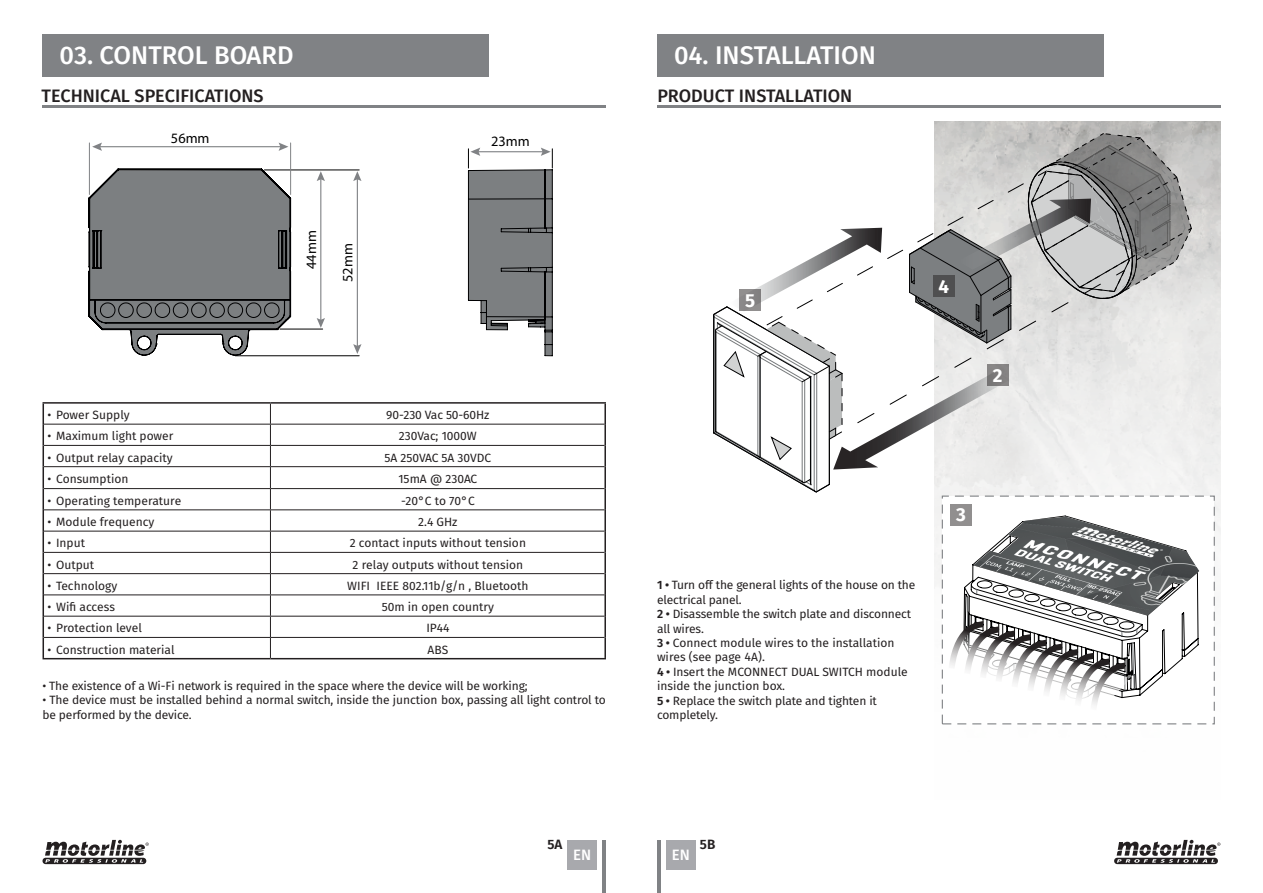
<style>
.page{position:relative;width:1263px;height:893px;background:#fff}
.page>*{position:absolute;margin:0;border:0;box-sizing:border-box;transform-origin:0 0}
.t1{font:500 25.5px "Fira Sans";color:#fff}
.t2{font:700 18.75px "Fira Sans";color:#fff}
.t3{font:500 18px "Fira Sans";color:#231f20}
.t4{font:500 15px "Fira Sans";color:#fff}
.t5{font:14.4px "Myriad Pro";color:#000001}
.t6{font:600 13.5px "Fira Sans";color:#231f20}
.t7{font:12px/14.4px "Fira Sans";letter-spacing:-.01em;color:#231f20}
.s1{font-weight:600}
</style>
<div class="page">
<div style="left:657px;top:34px;width:446px;height:43px;background:#808285"></div>
<div style="left:43px;top:34px;width:446px;height:43px;background:#808285"></div>
<hr style="left:43px;top:105px;width:563px;height:3px;background:#808285">
<hr style="left:657px;top:105px;width:563px;height:3px;background:#808285">
<div style="left:666px;top:840px;width:30px;height:29px;background:#a8a9ad"></div>
<div style="left:567px;top:840px;width:30px;height:29px;background:#a8a9ad"></div>
<hr style="left:603px;top:840px;width:3px;height:53px;background:#808285">
<hr style="left:657px;top:840px;width:3px;height:53px;background:#808285">
<svg style="left:713px;top:280px;width:58px;height:187px"></svg>
<div style="left:740px;top:290px;width:21px;height:21px;background:#888686"></div>
<img style="left:771px;top:121px;width:449px;height:604px">
<svg style="left:1114px;top:840px;width:106px;height:24px"></svg>
<svg style="left:43px;top:840px;width:106px;height:24px"></svg>
<hr style="left:44px;top:424px;width:226px;height:1px;background:#231f20">
<hr style="left:270px;top:424px;width:334px;height:1px;background:#231f20">
<hr style="left:44px;top:445px;width:226px;height:1px;background:#231f20">
<hr style="left:270px;top:445px;width:334px;height:1px;background:#231f20">
<hr style="left:44px;top:466px;width:226px;height:1px;background:#231f20">
<hr style="left:270px;top:466px;width:334px;height:1px;background:#231f20">
<hr style="left:44px;top:488px;width:226px;height:1px;background:#231f20">
<hr style="left:270px;top:488px;width:334px;height:1px;background:#231f20">
<hr style="left:44px;top:509px;width:226px;height:1px;background:#231f20">
<hr style="left:270px;top:509px;width:334px;height:1px;background:#231f20">
<hr style="left:44px;top:531px;width:226px;height:1px;background:#231f20">
<hr style="left:270px;top:531px;width:334px;height:1px;background:#231f20">
<hr style="left:44px;top:552px;width:226px;height:1px;background:#231f20">
<hr style="left:270px;top:552px;width:334px;height:1px;background:#231f20">
<hr style="left:44px;top:573px;width:226px;height:1px;background:#231f20">
<hr style="left:270px;top:573px;width:334px;height:1px;background:#231f20">
<hr style="left:44px;top:594px;width:226px;height:1px;background:#231f20">
<hr style="left:270px;top:594px;width:334px;height:1px;background:#231f20">
<hr style="left:44px;top:616px;width:226px;height:1px;background:#231f20">
<hr style="left:270px;top:616px;width:334px;height:1px;background:#231f20">
<hr style="left:44px;top:637px;width:226px;height:1px;background:#231f20">
<hr style="left:270px;top:637px;width:334px;height:1px;background:#231f20">
<svg style="left:270px;top:404px;width:1px;height:254px"></svg>
<hr style="left:43px;top:402px;width:227px;height:2px;background:#231f20">
<hr style="left:270px;top:402px;width:336px;height:2px;background:#231f20">
<hr style="left:604px;top:404px;width:2px;height:20px;background:#231f20">
<hr style="left:604px;top:424px;width:2px;height:21px;background:#231f20">
<hr style="left:604px;top:445px;width:2px;height:22px;background:#231f20">
<hr style="left:604px;top:467px;width:2px;height:22px;background:#231f20">
<hr style="left:604px;top:489px;width:2px;height:21px;background:#231f20">
<hr style="left:604px;top:510px;width:2px;height:21px;background:#231f20">
<hr style="left:604px;top:531px;width:2px;height:21px;background:#231f20">
<hr style="left:604px;top:552px;width:2px;height:22px;background:#231f20">
<hr style="left:604px;top:574px;width:2px;height:21px;background:#231f20">
<hr style="left:604px;top:595px;width:2px;height:21px;background:#231f20">
<hr style="left:604px;top:616px;width:2px;height:21px;background:#231f20">
<svg style="left:43px;top:404px;width:1px;height:254px"></svg>
<hr style="left:604px;top:637px;width:2px;height:21px;background:#231f20">
<hr style="left:43px;top:658px;width:227px;height:1px;background:#231f20">
<hr style="left:270px;top:658px;width:336px;height:1px;background:#231f20">
<svg style="left:88px;top:142px;width:465px;height:215px"></svg>
<svg style="left:88px;top:169px;width:203px;height:187px;background:#818485"></svg>
<svg style="left:468px;top:148px;width:85px;height:208px"></svg>
<hr style="left:280px;top:329px;width:43px;height:1px;background:#000001">
<hr style="left:235px;top:355px;width:124px;height:1px;background:#000001">
<hr style="left:264px;top:170px;width:95px;height:1px;background:#000001">
<hr style="left:89px;top:143px;width:1px;height:51px;background:#808285">
<hr style="left:290px;top:143px;width:1px;height:51px;background:#808285">
<hr style="left:99px;top:146px;width:183px;height:1px;background:#808285">
<svg style="left:92px;top:143px;width:10px;height:8px"></svg>
<svg style="left:279px;top:143px;width:9px;height:8px"></svg>
<hr style="left:320px;top:178px;width:1px;height:143px;background:#808285">
<svg style="left:317px;top:171px;width:8px;height:10px"></svg>
<svg style="left:317px;top:318px;width:8px;height:10px"></svg>
<hr style="left:357px;top:178px;width:1px;height:169px;background:#808285">
<svg style="left:353px;top:171px;width:8px;height:10px"></svg>
<svg style="left:353px;top:344px;width:8px;height:10px"></svg>
<h1 class="t1" style="left:60px;top:35px;width:236px">03. CONTROL BOARD</h1>
<h3 class="t3" style="left:41px;top:81px;width:224px">TECHNICAL SPECIFICATIONS</h3>
<p class="t5" style="left:171px;top:129px;width:40px">56mm</p>
<p class="t5" style="left:491px;top:132px;width:40px">23mm</p>
<p class="t5" style="left:302px;top:269px;width:40px;rotate:-90deg">44mm</p>
<p class="t5" style="left:339px;top:282px;width:40px;rotate:-90deg">52mm</p>
<p class="t7" style="left:48px;top:407px;width:84px">• Power Supply</p>
<p class="t7" style="left:386px;top:407px;width:105px">90-230 Vac 50-60Hz</p>
<p class="t7" style="left:48px;top:429px;width:127px">• Maximum light power</p>
<p class="t7" style="left:399px;top:429px;width:79px">230Vac; 1000W</p>
<p class="t7" style="left:48px;top:450px;width:127px">• Output relay capacity</p>
<p class="t7" style="left:384px;top:450px;width:108px">5A 250VAC 5A 30VDC</p>
<p class="t7" style="left:48px;top:471px;width:82px">• Consumption</p>
<p class="t7" style="left:398px;top:471px;width:80px">15mA @ 230AC</p>
<p class="t7" style="left:48px;top:493px;width:135px">• Operating temperature</p>
<p class="t7" style="left:401px;top:493px;width:75px">-20°C to 70°C</p>
<p class="t7" style="left:48px;top:514px;width:108px">• Module frequency</p>
<p class="t7" style="left:418px;top:514px;width:41px">2.4 GHz</p>
<p class="t7" style="left:48px;top:536px;width:39px">• Input</p>
<p class="t7" style="left:350px;top:536px;width:178px">2 contact inputs without tension</p>
<p class="t7" style="left:48px;top:557px;width:48px">• Output</p>
<p class="t7" style="left:353px;top:557px;width:172px">2 relay outputs without tension</p>
<p class="t7" style="left:48px;top:578px;width:71px">• Technology</p>
<p class="t7" style="left:347px;top:578px;width:183px">WIFI IEEE 802.11b/g/n , Bluetooth</p>
<p class="t7" style="left:48px;top:599px;width:69px">• Wifi access</p>
<p class="t7" style="left:382px;top:599px;width:114px">50m in open country</p>
<p class="t7" style="left:48px;top:621px;width:96px">• Protection level</p>
<p class="t7" style="left:426px;top:621px;width:25px">IP44</p>
<p class="t7" style="left:48px;top:642px;width:129px">• Construction material</p>
<p class="t7" style="left:428px;top:642px;width:22px">ABS</p>
<p class="t7" style="left:43px;top:678px;width:487px">• The existence of a Wi-Fi network is required in the space where the device will be working;</p>
<p class="t7" style="left:43px;top:692px;width:565px">• The device must be installed behind a normal switch, inside the junction box, passing all light control to be performed by the device.</p>
<h1 class="t1" style="left:674px;top:35px;width:203px">04. INSTALLATION</h1>
<h3 class="t3" style="left:657px;top:81px;width:197px">PRODUCT INSTALLATION</h3>
<h2 class="t2" style="left:745px;top:284px;width:12px">5</h2>
<h2 class="t2" style="left:938px;top:270px;width:12px">4</h2>
<h2 class="t2" style="left:993px;top:359px;width:11px">2</h2>
<p class="t7" style="left:657px;top:578px;width:260px"><span class="s1">1 •</span> Turn off the general lights of the house on the electrical panel.<br><span class="s1">2 •</span> Disassemble the switch plate and disconnect all wires.<br><span class="s1">3 •</span> Connect module wires to the installation wires (see page 4A).<br><span class="s1">4 •</span> Insert the MCONNECT DUAL SWITCH module inside the junction box.<br><span class="s1">5 •</span> Replace the switch plate and tighten it completely.</p>
<h2 class="t2" style="left:956px;top:499px;width:11px">3</h2>
<p class="t6" style="left:547px;top:833px;width:17px">5A</p>
<p class="t6" style="left:700px;top:833px;width:17px">5B</p>
<p class="t4" style="left:573px;top:842px;width:20px">EN</p>
<p class="t4" style="left:672px;top:842px;width:20px">EN</p>
</div>
